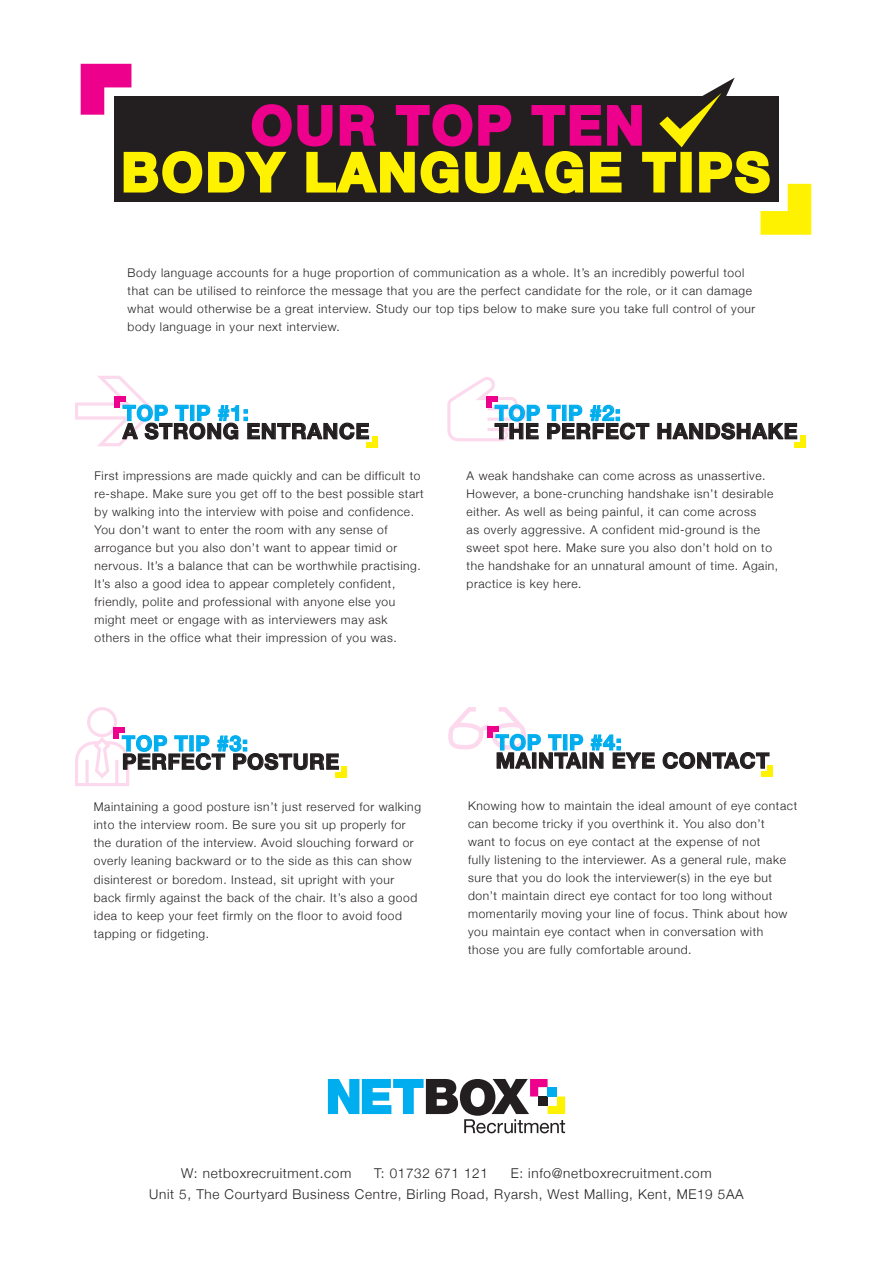
<style>
.page{position:relative;width:893px;height:1263px;background:#fff}
.page>*{position:absolute;margin:0;border:0;box-sizing:border-box;transform-origin:0 0}
.t1{font:700 52.65px "Helvetica Neue";letter-spacing:.06em;color:#fff200}
.t2{font:700 52.65px "Helvetica Neue";letter-spacing:.06em;color:#ec008c}
.t3{font:700 21.3px "Helvetica Neue";letter-spacing:.035em;color:#231f20}
.t4{font:700 21.3px "Helvetica Neue";letter-spacing:.035em;color:#00aeef}
.t5{font:300 13.5px "Helvetica Neue";letter-spacing:.05em;color:#231f20}
.t6{font:300 12px/18px "Helvetica Neue";letter-spacing:.05em;color:#231f20}
</style>
<div class="page">
<svg style="left:328px;top:1079px;width:237px;height:54px"></svg>
<svg style="left:75px;top:376px;width:295px;height:70px"></svg>
<div style="left:114px;top:397px;width:12px;height:5px;background:#ec008c"></div>
<div style="left:114px;top:397px;width:6px;height:11px;background:#ec008c"></div>
<div style="left:366px;top:442px;width:11px;height:6px;background:#fff200"></div>
<div style="left:372px;top:436px;width:5px;height:12px;background:#fff200"></div>
<svg style="left:447px;top:377px;width:203px;height:64px"></svg>
<svg style="left:657px;top:422px;width:141px;height:18px"></svg>
<div style="left:486px;top:397px;width:12px;height:5px;background:#ec008c"></div>
<div style="left:486px;top:397px;width:6px;height:11px;background:#ec008c"></div>
<div style="left:794px;top:442px;width:11px;height:5px;background:#fff200"></div>
<div style="left:800px;top:436px;width:5px;height:11px;background:#fff200"></div>
<svg style="left:75px;top:707px;width:264px;height:79px"></svg>
<div style="left:114px;top:727px;width:11px;height:5px;background:#ec008c"></div>
<div style="left:114px;top:727px;width:5px;height:12px;background:#ec008c"></div>
<div style="left:335px;top:772px;width:12px;height:6px;background:#fff200"></div>
<div style="left:342px;top:766px;width:5px;height:12px;background:#fff200"></div>
<svg style="left:448px;top:707px;width:207px;height:62px"></svg>
<svg style="left:662px;top:752px;width:108px;height:18px"></svg>
<div style="left:487px;top:726px;width:12px;height:5px;background:#ec008c"></div>
<div style="left:487px;top:726px;width:6px;height:12px;background:#ec008c"></div>
<div style="left:761px;top:771px;width:12px;height:6px;background:#fff200"></div>
<div style="left:768px;top:765px;width:5px;height:12px;background:#fff200"></div>
<svg style="left:81px;top:64px;width:730px;height:171px"></svg>
<p class="t2" style="left:251px;top:84px;width:394px">OUR TOP TEN</p>
<p class="t1" style="left:122px;top:131px;width:649px">BODY LANGUAGE TIPS</p>
<p class="t6" style="left:128px;top:263px;width:629px">Body language accounts for a huge proportion of communication as a whole. It’s an incredibly powerful tool that can be utilised to reinforce the message that you are the perfect candidate for the role, or it can damage what would otherwise be a great interview. Study our top tips below to make sure you take full control of your body language in your next interview.</p>
<p class="t4" style="left:123px;top:396px;width:127px">TOP TIP #1:</p>
<p class="t3" style="left:123px;top:414px;width:248px">A STRONG ENTRANCE</p>
<p class="t6" style="left:95px;top:466px;width:331px">First impressions are made quickly and can be difficult to re-shape. Make sure you get off to the best possible start by walking into the interview with poise and confidence.<br>You don’t want to enter the room with any sense of arrogance but you also don’t want to appear timid or nervous. It’s a balance that can be worthwhile practising.<br>It’s also a good idea to appear completely confident, friendly, polite and professional with anyone else you might meet or engage with as interviewers may ask others in the office what their impression of you was.</p>
<p class="t4" style="left:122px;top:727px;width:127px">TOP TIP #3:</p>
<p class="t3" style="left:122px;top:745px;width:219px">PERFECT POSTURE</p>
<p class="t6" style="left:94px;top:797px;width:329px">Maintaining a good posture isn’t just reserved for walking into the interview room. Be sure you sit up properly for the duration of the interview. Avoid slouching forward or overly leaning backward or to the side as this can show disinterest or boredom. Instead, sit upright with your back firmly against the back of the chair. It’s also a good idea to keep your feet firmly on the floor to avoid food tapping or fidgeting.</p>
<p class="t4" style="left:495px;top:396px;width:127px">TOP TIP #2:</p>
<p class="t3" style="left:495px;top:414px;width:304px">THE PERFECT HANDSHAKE</p>
<p class="t6" style="left:467px;top:466px;width:313px">A weak handshake can come across as unassertive.<br>However, a bone-crunching handshake isn’t desirable either. As well as being painful, it can come across<br>as overly aggressive. A confident mid-ground is the sweet spot here. Make sure you also don’t hold on to the handshake for an unnatural amount of time. Again, practice is key here.</p>
<p class="t4" style="left:496px;top:726px;width:127px">TOP TIP #4:</p>
<p class="t3" style="left:496px;top:744px;width:275px">MAINTAIN EYE CONTACT</p>
<p class="t6" style="left:468px;top:796px;width:331px">Knowing how to maintain the ideal amount of eye contact can become tricky if you overthink it. You also don’t<br>want to focus on eye contact at the expense of not<br>fully listening to the interviewer. As a general rule, make sure that you do look the interviewer(s) in the eye but don’t maintain direct eye contact for too long without momentarily moving your line of focus. Think about how you maintain eye contact when in conversation with those you are fully comfortable around.</p>
<p class="t5" style="left:181px;top:1162px;width:172px">W: netboxrecruitment.com</p>
<p class="t5" style="left:374px;top:1162px;width:115px">T: 01732 671 121</p>
<p class="t5" style="left:511px;top:1162px;width:202px">E: info@netboxrecruitment.com</p>
<p class="t5" style="left:149px;top:1183px;width:596px">Unit 5, The Courtyard Business Centre, Birling Road, Ryarsh, West Malling, Kent, ME19 5AA</p>
</div>
